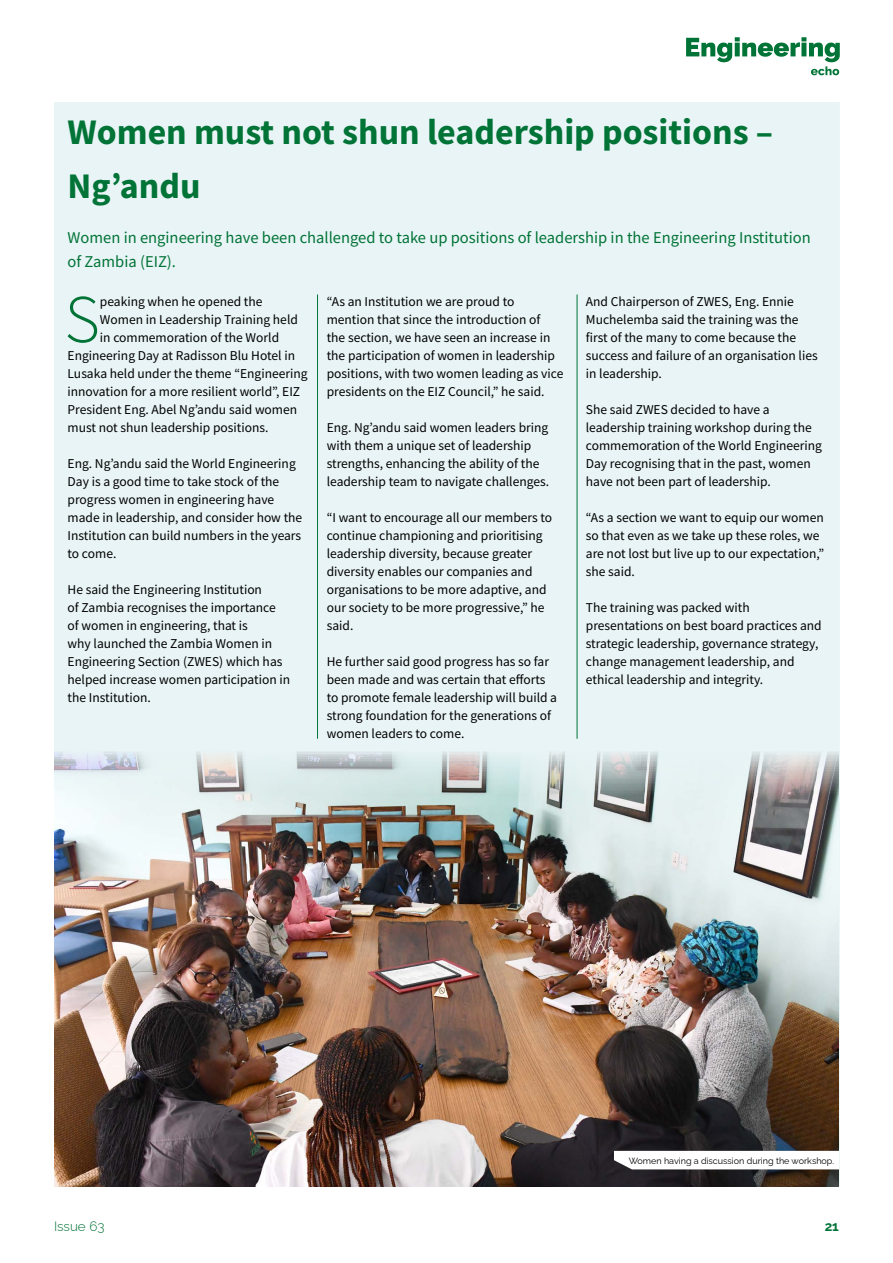
<style>
.page{position:relative;width:893px;height:1263px;background:#fff}
.page>*{position:absolute;margin:0;border:0;box-sizing:border-box;transform-origin:0 0}
.t1{font:300 68.1px "Source Sans Pro";color:#007336}
.t2{font:700 36px/54px "Source Sans Pro";color:#007336}
.t3{font:16.5px/24px "Source Sans Pro";color:#007336}
.t4{font:13.5px/18px "Source Sans Pro";color:#000}
.t5{font:300 13.5px "Raleway";color:#007336}
.t6{font:700 13.5px "Raleway";color:#007336}
.t7{font:9px "Raleway";color:#000}
</style>
<div class="page">
<div style="left:54px;top:102px;width:786px;height:1084px;background:#e9f4f6"></div>
<img style="left:54px;top:751px;width:785px;height:435px">
<svg style="left:614px;top:1151px;width:225px;height:18px"></svg>
<svg style="left:686px;top:37px;width:154px;height:38px"></svg>
<hr style="left:577px;top:294px;width:1px;height:445px;background:#007336">
<hr style="left:317px;top:294px;width:1px;height:445px;background:#007336">
<h2 class="t2" style="left:68px;top:105px;width:707px">Women must not shun leadership positions –<br>Ng’andu</h2>
<p class="t3" style="left:68px;top:226px;width:745px">Women in engineering have been challenged to take up positions of leadership in the Engineering Institution of Zambia (EIZ).</p>
<h1 class="t1" style="left:64px;top:278px;width:37px">S</h1>
<p class="t4" style="left:100px;top:292px;width:164px">peaking when he opened the</p>
<p class="t4" style="left:586px;top:292px;width:233px">And Chairperson of ZWES, Eng. Ennie Muchelemba said the training was the first of the many to come because the success and failure of an organisation lies in leadership.</p>
<p class="t4" style="left:586px;top:400px;width:238px">She said ZWES decided to have a leadership training workshop during the commemoration of the World Engineering Day recognising that in the past, women have not been part of leadership.</p>
<p class="t4" style="left:586px;top:508px;width:240px">“As a section we want to equip our women so that even as we take up these roles, we are not lost but live up to our expectation,” she said.</p>
<p class="t4" style="left:586px;top:598px;width:237px">The training was packed with presentations on best board practices and strategic leadership, governance strategy, change management leadership, and ethical leadership and integrity.</p>
<p class="t4" style="left:327px;top:292px;width:238px">“As an Institution we are proud to mention that since the introduction of<br>the section, we have seen an increase in the participation of women in leadership positions, with two women leading as vice presidents on the EIZ Council,” he said.</p>
<p class="t4" style="left:327px;top:418px;width:224px">Eng. Ng’andu said women leaders bring with them a unique set of leadership strengths, enhancing the ability of the leadership team to navigate challenges.</p>
<p class="t4" style="left:327px;top:508px;width:227px">“I want to encourage all our members to continue championing and prioritising leadership diversity, because greater diversity enables our companies and organisations to be more adaptive, and our society to be more progressive,” he said.</p>
<p class="t4" style="left:327px;top:652px;width:232px">He further said good progress has so far been made and was certain that efforts to promote female leadership will build a strong foundation for the generations of women leaders to come.</p>
<p class="t4" style="left:100px;top:310px;width:200px">Women in Leadership Training held</p>
<p class="t4" style="left:100px;top:328px;width:181px">in commemoration of the World</p>
<p class="t4" style="left:68px;top:346px;width:229px">Engineering Day at Radisson Blu Hotel in</p>
<p class="t4" style="left:68px;top:364px;width:242px">Lusaka held under the theme “Engineering</p>
<p class="t4" style="left:68px;top:382px;width:234px">innovation for a more resilient world”, EIZ</p>
<p class="t4" style="left:68px;top:400px;width:231px">President Eng. Abel Ng’andu said women</p>
<p class="t4" style="left:68px;top:418px;width:202px">must not shun leadership positions.</p>
<p class="t4" style="left:68px;top:454px;width:236px">Eng. Ng’andu said the World Engineering Day is a good time to take stock of the progress women in engineering have made in leadership, and consider how the Institution can build numbers in the years to come.</p>
<p class="t4" style="left:68px;top:580px;width:224px">He said the Engineering Institution<br>of Zambia recognises the importance of women in engineering, that is<br>why launched the Zambia Women in Engineering Section (ZWES) which has helped increase women participation in the Institution.</p>
<p class="t7" style="left:629px;top:1153px;width:207px">Women having a discussion during the workshop.</p>
<p class="t5" style="left:54px;top:1215px;width:52px">Issue 63</p>
<p class="t6" style="left:825px;top:1215px;width:16px">21</p>
</div>
